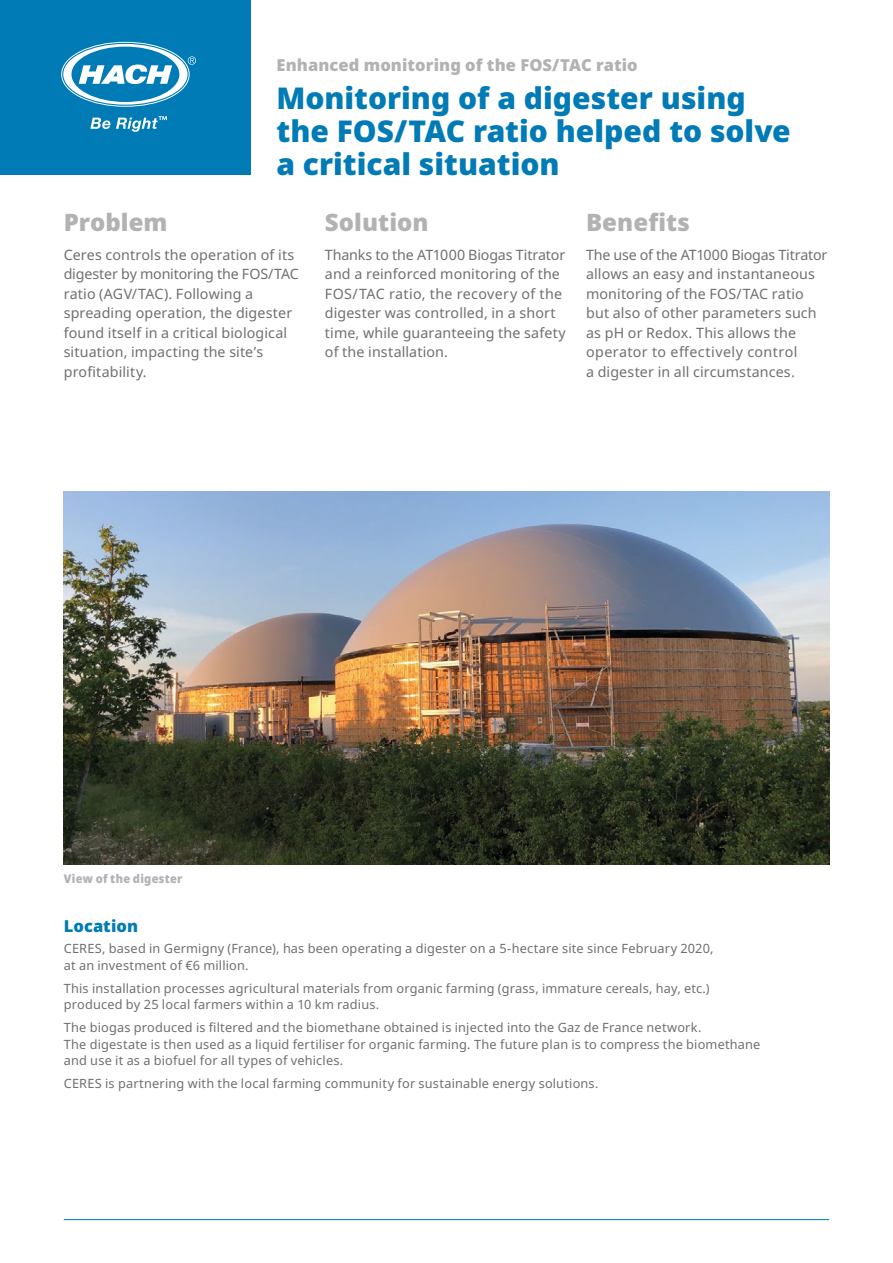
<style>
.page{position:relative;width:893px;height:1263px;background:#fff}
.page>*{position:absolute;margin:0;border:0;box-sizing:border-box;transform-origin:0 0}
.t1{font:900 30px/33px "Noto Sans";color:#007bb6}
.t2{font:900 24px "Noto Sans";color:#b1b2b3}
.t3{font:900 16.5px "Noto Sans";letter-spacing:.005em;color:#b1b2b3}
.t4{font:900 16.5px "Noto Sans";letter-spacing:.005em;color:#007bb6}
.t5{font:14.25px/19.5px "Noto Sans";letter-spacing:.01em;color:#6f6f6e}
.t6{font:12.75px/16.5px "Noto Sans";letter-spacing:.015em;color:#6f6f6e}
.t7{font:900 semi-condensed 12px "Noto Sans";letter-spacing:.02em;color:#b1b2b3}
</style>
<div class="page">
<hr style="left:64px;top:1219px;width:765px;height:1px;background:#007bb6">
<div style="left:0;top:0;width:251px;height:174px;background:#007bb6"></div>
<svg style="left:61px;top:42px;width:135px;height:65px"></svg>
<svg style="left:90px;top:118px;width:20px;height:11px"></svg>
<svg style="left:116px;top:116px;width:51px;height:16px"></svg>
<img style="left:64px;top:491px;width:765px;height:373px">
<p class="t3" style="left:276px;top:53px;width:363px">Enhanced monitoring of the FOS/TAC ratio</p>
<h1 class="t1" style="left:276px;top:81px;width:516px">Monitoring of a digester using the FOS/TAC ratio helped to solve a critical situation</h1>
<h2 class="t2" style="left:64px;top:204px;width:105px">Problem</h2>
<p class="t5" style="left:64px;top:245px;width:237px">Ceres controls the operation of its digester by monitoring the FOS/TAC ratio (AGV/TAC). Following a spreading operation, the digester found itself in a critical biological situation, impacting the site’s profitability.</p>
<h2 class="t2" style="left:325px;top:204px;width:105px">Solution</h2>
<p class="t5" style="left:325px;top:245px;width:242px">Thanks to the AT1000 Biogas Titrator and a reinforced monitoring of the FOS/TAC ratio, the recovery of the digester was controlled, in a short time, while guaranteeing the safety of the installation.</p>
<h2 class="t2" style="left:586px;top:204px;width:105px">Benefits</h2>
<p class="t5" style="left:586px;top:245px;width:243px">The use of the AT1000 Biogas Titrator allows an easy and instantaneous monitoring of the FOS/TAC ratio but also of other parameters such as pH or Redox. This allows the operator to effectively control<br>a digester in all circumstances.</p>
<p class="t7" style="left:64px;top:870px;width:120px">View of the digester</p>
<p class="t4" style="left:64px;top:914px;width:76px">Location</p>
<p class="t6" style="left:64px;top:941px;width:651px">CERES, based in Germigny (France), has been operating a digester on a 5-hectare site since February 2020, at an investment of €6 million.</p>
<p class="t6" style="left:64px;top:980px;width:647px">This installation processes agricultural materials from organic farming (grass, immature cereals, hay, etc.) produced by 25 local farmers within a 10 km radius.</p>
<p class="t6" style="left:64px;top:1019px;width:698px">The biogas produced is filtered and the biomethane obtained is injected into the Gaz de France network.<br>The digestate is then used as a liquid fertiliser for organic farming. The future plan is to compress the biomethane and use it as a biofuel for all types of vehicles.</p>
<p class="t6" style="left:64px;top:1075px;width:536px">CERES is partnering with the local farming community for sustainable energy solutions.</p>
</div>
